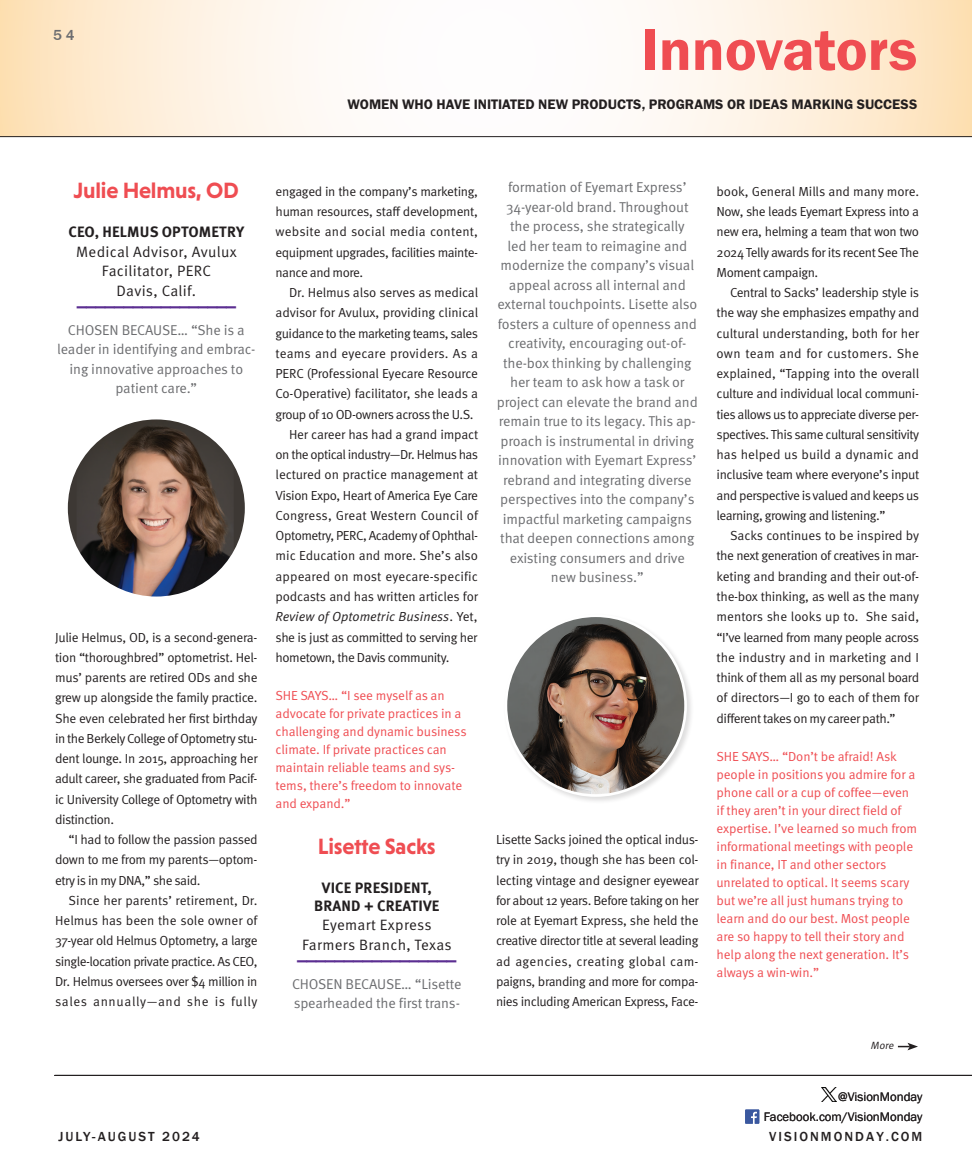
<style>
.page{position:relative;width:972px;height:1175px;background:#fff}
.page>*{position:absolute;margin:0;border:0;box-sizing:border-box;transform-origin:0 0}
.t1{font:60px "Franklin Gothic URW Dem";color:#ef4d52}
.t2{font:700 27px "Cambria";color:#5b2e91}
.t3{font:700 22.5px "Niveau Grotesk";letter-spacing:-.01em;color:#ef4d52}
.t4{font:15px "Meta Pro Norm";letter-spacing:.02em;color:#231f20}
.t5{font:700 15px/18px "Meta Pro";letter-spacing:.01em;color:#231f20;text-align:center}
.CATEGORY{font:500 15px "Franklin Gothic";color:#6c6d70}
.t6{font:14.25px/19.5px "Meta Pro Norm";letter-spacing:-.01em;color:#6c6d70;text-align:center}
.Captions{font:14.25px "Franklin Gothic URW Dem";color:#231f20}
.CATEGORY-2{font:500 13.5px "Franklin Gothic";letter-spacing:.15em;color:#231f20}
.Copy_No_Indent{font:13.2px/20.2px "Meta Pro Norm";letter-spacing:-.035em;color:#231f20;text-align:justify}
.t7{font:13.2px/18px "Meta Pro Norm";letter-spacing:-.01em;color:#ef4d52}
.t8{font:12.75px "Franklin Gothic";color:#231f20}
.t9{font:italic 10.5px "Meta Pro Norm";color:#231f20}
.s1{font-family:"Meta Pro Norm Ita"}
</style>
<div class="page">
<hr style="left:54px;top:1075px;width:918px;height:1px;background:#231f20">
<svg style="left:0;top:0;width:972px;height:136px"></svg>
<hr style="left:0;top:136px;width:972px;height:1px;background:#231f20">
<img style="left:745px;top:1109px;width:14px;height:14px">
<img style="left:822px;top:1087px;width:14px;height:14px">
<svg style="left:898px;top:1042px;width:20px;height:8px"></svg>
<div style="left:503px;top:613px;width:191px;height:191px;background:#231f20;opacity:.15"></div>
<img style="left:506px;top:615px;width:180px;height:180px;border-radius:90px">
<svg style="left:66px;top:418px;width:180px;height:180px;fill:#3d3834"></svg>
<img style="left:77px;top:421px;width:157px;height:174px">
<p class="CATEGORY" style="left:53px;top:26px;width:23px">5 4</p>
<p class="t1" style="left:642px;top:13px;width:277px">Innovators</p>
<p class="Captions" style="left:348px;top:96px;width:571px">WOMEN WHO HAVE INITIATED NEW PRODUCTS, PROGRAMS OR IDEAS MARKING SUCCESS</p>
<p class="t3" style="left:74px;top:178px;width:167px">Julie Helmus, OD</p>
<p class="t5" style="left:69px;top:222px;width:177px">CEO, HELMUS OPTOMETRY</p>
<p class="t4" style="left:76px;top:240px;width:162px">Medical Advisor, Avulux</p>
<p class="t4" style="left:102px;top:260px;width:111px">Facilitator, PERC</p>
<p class="t4" style="left:117px;top:279px;width:81px">Davis, Calif.</p>
<p class="t2" style="left:77px;top:276px;width:161px">_________________</p>
<p class="t6" style="left:57px;top:319px;width:200px">CHOSEN BECAUSE… “She is a leader in identifying and embrac&shy;ing innovative approaches to patient care.”</p>
<p class="Copy_No_Indent" style="left:55px;top:626px;width:204px">Julie Helmus, OD, is a second-genera&shy;tion “thoroughbred” optometrist. Hel&shy;mus’ parents are retired ODs and she grew up alongside the family practice.<br>She even celebrated her first birthday in the Berkely College of Optometry stu&shy;dent lounge. In 2015, approaching her adult career, she graduated from Pacif&shy;ic University College of Optometry with distinction.</p>
<p class="Copy_No_Indent" style="left:55px;top:828px;width:204px;text-indent:14px">“I had to follow the passion passed down to me from my parents—optom&shy;etry is in my DNA,” she said.</p>
<p class="Copy_No_Indent" style="left:55px;top:889px;width:204px;text-indent:14px">Since her parents’ retirement, Dr.<br>Helmus has been the sole owner of 37-year old Helmus Optometry, a large single-location private practice. As CEO, Dr. Helmus oversees over $4 million in sales annually—and she is fully</p>
<p class="Copy_No_Indent" style="left:276px;top:180px;width:204px">engaged in the company’s marketing, human resources, staff development, website and social media content, equipment upgrades, facilities mainte&shy;nance and more.</p>
<p class="Copy_No_Indent" style="left:276px;top:281px;width:204px;text-indent:14px">Dr. Helmus also serves as medical advisor for Avulux, providing clinical guidance to the marketing teams, sales teams and eyecare providers. As a PERC (Professional Eyecare Resource Co-Operative) facilitator, she leads a group of 10 OD-owners across the U.S.</p>
<p class="Copy_No_Indent" style="left:276px;top:423px;width:204px;text-indent:14px">Her career has had a grand impact on the optical industry—Dr. Helmus has lectured on practice management at Vision Expo, Heart of America Eye Care Congress, Great Western Council of Optometry, PERC, Academy of Ophthal&shy;mic Education and more. She’s also appeared on most eyecare-specific podcasts and has written articles for <span class="s1">Review of Optometric Business</span>. Yet, she is just as committed to serving her hometown, the Davis community.</p>
<p class="t7" style="left:276px;top:685px;width:193px">SHE SAYS… “I see myself as an advocate for private practices in a challenging and dynamic business climate. If private practices can maintain reliable teams and sys&shy;tems, there’s freedom to innovate and expand.”</p>
<p class="t3" style="left:318px;top:833px;width:119px">Lisette Sacks</p>
<p class="t5" style="left:314px;top:877px;width:127px">VICE PRESIDENT,<br>BRAND + CREATIVE</p>
<p class="t4" style="left:322px;top:913px;width:111px">Eyemart Express</p>
<p class="t4" style="left:302px;top:933px;width:151px">Farmers Branch, Texas</p>
<p class="t2" style="left:297px;top:930px;width:161px">_________________</p>
<p class="t6" style="left:292px;top:973px;width:171px;text-align:left">CHOSEN BECAUSE… “Lisette spearheaded the first trans-</p>
<p class="t6" style="left:497px;top:176px;width:202px">formation of Eyemart Express’<br>34-year-old brand. Throughout the process, she strategically<br>led her team to reimagine and modernize the company’s visual appeal across all internal and external touchpoints. Lisette also fosters a culture of openness and creativity, encouraging out-of&shy;the-box thinking by challenging her team to ask how a task or project can elevate the brand and remain true to its legacy. This ap&shy;proach is instrumental in driving innovation with Eyemart Express’ rebrand and integrating diverse perspectives into the company’s impactful marketing campaigns that deepen connections among existing consumers and drive new business.”</p>
<p class="Copy_No_Indent" style="left:496px;top:828px;width:204px">Lisette Sacks joined the optical indus&shy;try in 2019, though she has been col&shy;lecting vintage and designer eyewear for about 12 years. Before taking on her role at Eyemart Express, she held the creative director title at several leading ad agencies, creating global cam&shy;paigns, branding and more for compa&shy;nies including American Express, Face-</p>
<p class="Copy_No_Indent" style="left:717px;top:180px;width:204px">book, General Mills and many more.<br>Now, she leads Eyemart Express into a new era, helming a team that won two 2024 Telly awards for its recent See The Moment campaign.</p>
<p class="Copy_No_Indent" style="left:717px;top:281px;width:204px;text-indent:14px">Central to Sacks’ leadership style is the way she emphasizes empathy and cultural understanding, both for her own team and for customers. She explained, “Tapping into the overall culture and individual local communi&shy;ties allows us to appreciate diverse per&shy;spectives. This same cultural sensitivity has helped us build a dynamic and inclusive team where everyone’s input and perspective is valued and keeps us learning, growing and listening.”</p>
<p class="Copy_No_Indent" style="left:717px;top:524px;width:204px;text-indent:14px">Sacks continues to be inspired by the next generation of creatives in mar&shy;keting and branding and their out-of&shy;the-box thinking, as well as the many mentors she looks up to. She said, “I’ve learned from many people across the industry and in marketing and I think of them all as my personal board of directors—I go to each of them for different takes on my career path.”</p>
<p class="t7" style="left:717px;top:746px;width:202px">SHE SAYS… “Don’t be afraid! Ask people in positions you admire for a phone call or a cup of coffee—even if they aren’t in your direct field of expertise. I’ve learned so much from informational meetings with people in finance, IT and other sectors unrelated to optical. It seems scary but we’re all just humans trying to learn and do our best. Most people are so happy to tell their story and help along the next generation. It’s always a win-win.”</p>
<p class="t9" style="left:871px;top:1037px;width:27px">More</p>
<p class="t8" style="left:838px;top:1088px;width:86px">@VisionMonday</p>
<p class="t8" style="left:764px;top:1109px;width:160px">Facebook.com/VisionMonday</p>
<p class="CATEGORY-2" style="left:58px;top:1128px;width:143px">JULY-AUGUST 2024</p>
<p class="CATEGORY-2" style="left:769px;top:1128px;width:155px">VISIONMONDAY.COM</p>
</div>
